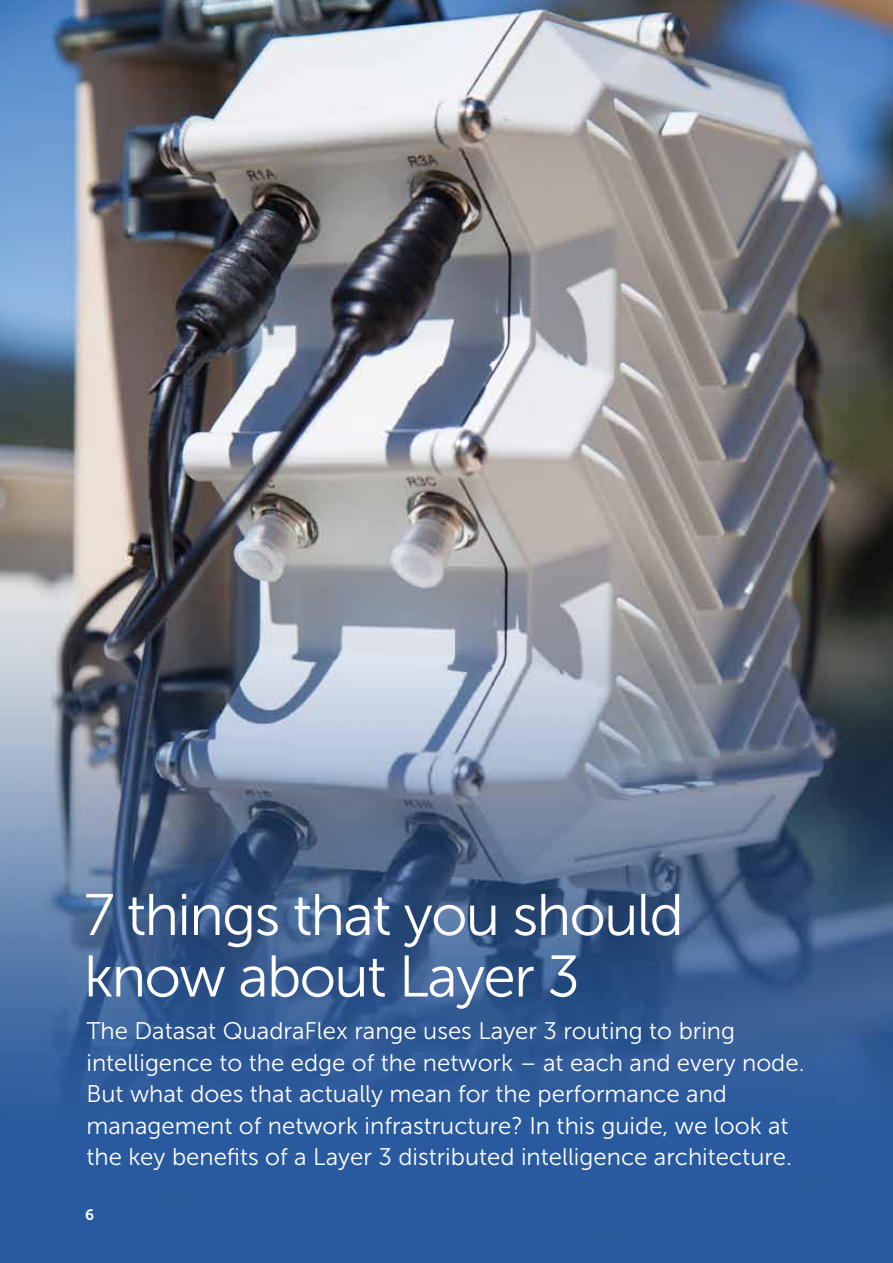
<style>
.page{position:relative;width:893px;height:1263px;background:#fff}
.page>*{position:absolute;margin:0;border:0;box-sizing:border-box;transform-origin:0 0}
.t1{font:58.5px/61.5px "Museo Sans 300";letter-spacing:-.03em;color:#fff}
.t2{font:24px/31.5px "Museo Sans 300";color:#fff}
.t3{font:15px "Museo Sans 700";color:#fff}
</style>
<div class="page">
<img style="left:0;top:0;width:893px;height:1263px">
<h1 class="t1" style="left:84px;top:884px;width:601px">7 things that you should know about Layer 3</h1>
<p class="t2" style="left:86px;top:1015px;width:720px">The Datasat QuadraFlex range uses Layer 3 routing to bring intelligence to the edge of the network – at each and every node.<br>But what does that actually mean for the performance and management of network infrastructure? In this guide, we look at the key benefits of a Layer 3 distributed intelligence architecture.</p>
<p class="t3" style="left:85px;top:1207px;width:11px">6</p>
</div>
